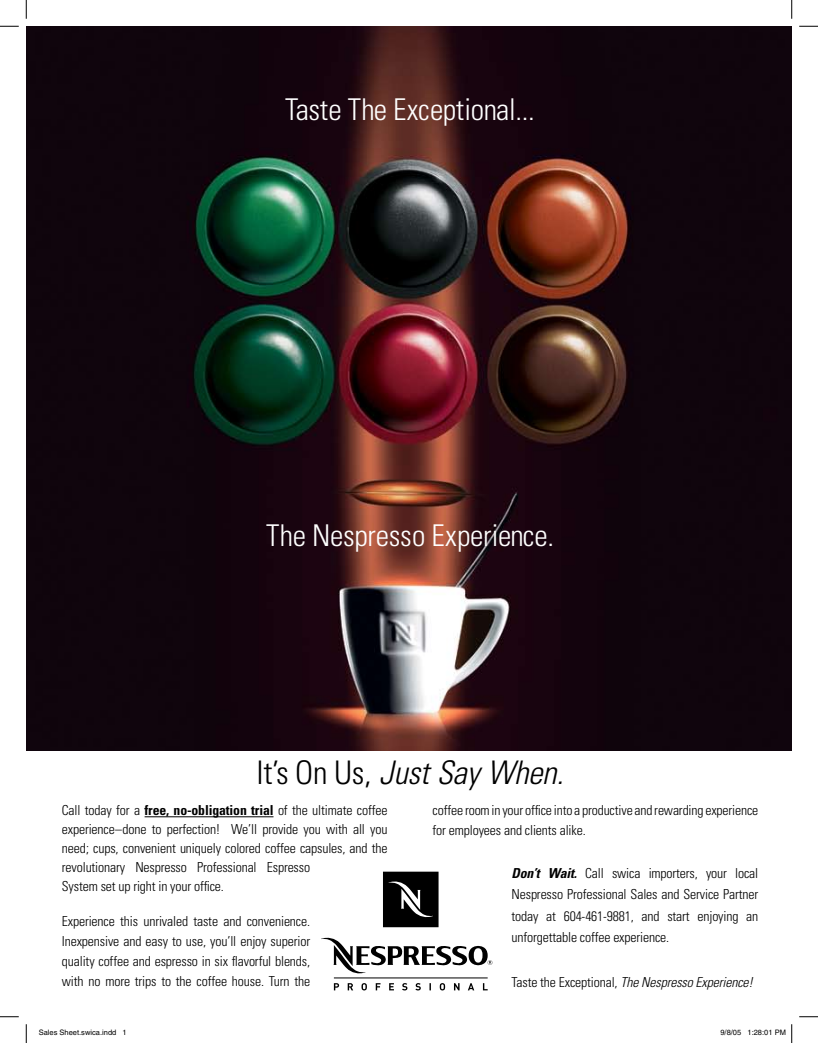
<style>
.page{position:relative;width:818px;height:1043px;background:#fff}
.page>*{position:absolute;margin:0;border:0;box-sizing:border-box;transform-origin:0 0}
.t1{font:italic 300 condensed 32.5px "Univers";letter-spacing:-.01em;color:#000}
.t2{font:300 condensed 30px "Univers";letter-spacing:-.01em;color:#fff}
.t3{font:300 condensed 13.75px/18.8px "Univers";letter-spacing:-.01em;color:#000}
.t4{font:italic 300 condensed 13.75px "Univers";letter-spacing:-.01em;color:#000}
.t5{font:7.5px "Helvetica";color:#000}
.s1{font-style:normal}
.s2{font-weight:700}
.s3{font-weight:700;font-style:italic}
</style>
<div class="page">
<img style="left:26px;top:26px;width:765px;height:724px">
<hr style="left:145px;top:816px;width:128px;height:1px;background:#000">
<svg style="left:321px;top:937px;width:171px;height:37px"></svg>
<hr style="left:334px;top:977px;width:153px;height:1px;background:#000">
<svg style="left:383px;top:871px;width:55px;height:56px;background:#1f1f1f"></svg>
<svg style="left:334px;top:983px;width:5px;height:7px"></svg>
<svg style="left:347px;top:983px;width:6px;height:7px"></svg>
<svg style="left:361px;top:983px;width:6px;height:7px"></svg>
<svg style="left:376px;top:983px;width:4px;height:7px"></svg>
<svg style="left:389px;top:983px;width:5px;height:7px"></svg>
<svg style="left:402px;top:983px;width:5px;height:7px"></svg>
<svg style="left:415px;top:983px;width:6px;height:7px"></svg>
<svg style="left:429px;top:983px;width:2px;height:7px"></svg>
<svg style="left:439px;top:983px;width:6px;height:7px"></svg>
<svg style="left:454px;top:983px;width:5px;height:7px"></svg>
<svg style="left:468px;top:983px;width:6px;height:7px"></svg>
<svg style="left:483px;top:983px;width:4px;height:7px"></svg>
<svg style="left:0;top:25px;width:19px;height:2px"></svg>
<svg style="left:799px;top:25px;width:19px;height:2px"></svg>
<svg style="left:0;top:1016px;width:19px;height:1px"></svg>
<svg style="left:799px;top:1016px;width:19px;height:1px"></svg>
<svg style="left:25px;top:0;width:2px;height:19px"></svg>
<svg style="left:25px;top:1024px;width:2px;height:18px"></svg>
<svg style="left:791px;top:0;width:1px;height:19px"></svg>
<svg style="left:791px;top:1024px;width:1px;height:18px"></svg>
<h2 class="t2" style="left:285px;top:92px;width:251px">Taste The Exceptional...</h2>
<h2 class="t2" style="left:266px;top:517px;width:289px">The Nespresso Experience.</h2>
<h1 class="t1" style="left:256px;top:753px;width:308px"><span class="s1">It’s On Us,</span> Just Say When.</h1>
<p class="t3" style="left:62px;top:801px;width:327px">Call today for a <span class="s2">free, no-obligation trial</span> of the ultimate coffee experience–done to perfection! We’ll provide you with all you need; cups, convenient uniquely colored coffee capsules, and the revolutionary Nespresso Professional Espresso<br>System set up right in your office.</p>
<p class="t3" style="left:62px;top:910px;width:250px;line-height:20px;text-align:justify">Experience this unrivaled taste and convenience.<br>Inexpensive and easy to use, you’ll enjoy superior quality coffee and espresso in six flavorful blends, with no more trips to the coffee house. Turn the</p>
<p class="t3" style="left:432px;top:800px;width:327px;line-height:20px">coffee room in your office into a productive and rewarding experience for employees and clients alike.</p>
<p class="t3" style="left:511px;top:862px;width:248px;line-height:21.2px;text-align:justify"><span class="s3">Don’t Wait.</span> Call swica importers, your local Nespresso Professional Sales and Service Partner today at 604-461-9881, and start enjoying an unforgettable coffee experience.</p>
<p class="t4" style="left:511px;top:973px;width:243px"><span class="s1">Taste the Exceptional,</span> The Nespresso Experience!</p>
<p class="t5" style="left:39px;top:1028px;width:89px">Sales Sheet.swica.indd 1</p>
<p class="t5" style="left:720px;top:1028px;width:67px">9/8/05 1:28:01 PM</p>
</div>
